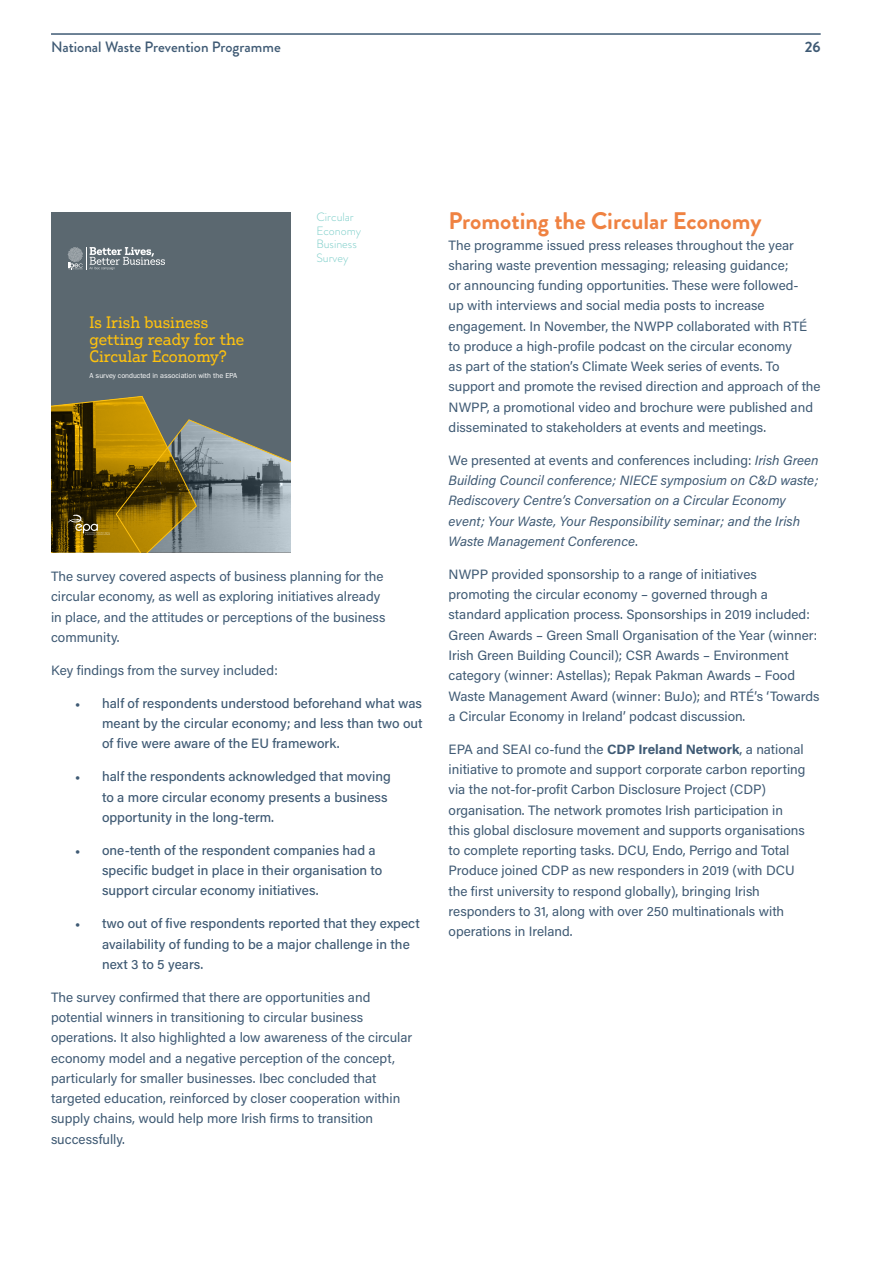
<style>
.page{position:relative;width:893px;height:1263px;background:#fff}
.page>*{position:absolute;margin:0;border:0;box-sizing:border-box;transform-origin:0 0}
.t1{font:700 24px "Brandon Grotesque";color:#ef8242}
.t2{font:16.05px/17px "Justus Pro";letter-spacing:-.005em;color:#ffc20e}
.t3{font:500 15px "Brandon Grotesque";color:#3f5a74}
.t4{font:700 15px "Brandon Grotesque";color:#3f5a74}
.t5{font:13.5px/20.2px "Acumin Pro";color:#3f5a74}
.t6{font:500 13.5px/20.2px "Acumin Pro";color:#3f5a74}
.t7{font:italic 13.5px/20.2px "Acumin Pro";color:#3f5a74}
.t8{font:300 12px/13.5px "Brandon Grotesque";color:#7acdc8}
.t9{font:7.2px "ITC Franklin Gothic Std";letter-spacing:-.005em;color:#fff}
.s1{font-family:"Brandon Grotesque";font-weight:700}
.s2{font-style:normal}
.s3{font-weight:700}
</style>
<div class="page">
<div style="left:51px;top:213px;width:240px;height:339px;background:#5b6870"></div>
<svg style="left:68px;top:247px;width:97px;height:23px"></svg>
<svg style="left:51px;top:396px;width:240px;height:156px"></svg>
<hr style="left:51px;top:33px;width:770px;height:2px;background:#3f5a74">
<p class="t3" style="left:51px;top:36px;width:231px">National Waste Prevention Programme</p>
<p class="t4" style="left:805px;top:36px;width:17px">26</p>
<p class="t2" style="left:89px;top:313px;width:156px">Is Irish business getting ready for the<br>Circular Economy?</p>
<p class="t9" style="left:89px;top:371px;width:149px">A survey conducted in association with the EPA</p>
<p class="t8" style="left:316px;top:211px;width:46px">Circular<br>Economy<br>Business<br>Survey</p>
<p class="t5" style="left:51px;top:566px;width:336px">The survey covered aspects of business planning for the circular economy, as well as exploring initiatives already in place, and the attitudes or perceptions of the business community.</p>
<p class="t5" style="left:51px;top:659px;width:228px">Key findings from the survey included:</p>
<p class="t6" style="left:102px;top:692px;width:322px;text-align:justify;text-indent:-27px"><span class="s1">•</span> half of respondents understood beforehand what was meant by the circular economy; and less than two out of five were aware of the EU framework.</p>
<p class="t6" style="left:102px;top:766px;width:290px;text-indent:-27px"><span class="s1">•</span> half the respondents acknowledged that moving to a more circular economy presents a business opportunity in the long-term.</p>
<p class="t6" style="left:102px;top:839px;width:282px;text-indent:-27px"><span class="s1">•</span> one-tenth of the respondent companies had a specific budget in place in their organisation to support circular economy initiatives.</p>
<p class="t6" style="left:102px;top:913px;width:319px;text-indent:-27px"><span class="s1">•</span> two out of five respondents reported that they expect availability of funding to be a major challenge in the next 3 to 5 years.</p>
<p class="t5" style="left:51px;top:986px;width:363px">The survey confirmed that there are opportunities and potential winners in transitioning to circular business operations. It also highlighted a low awareness of the circular economy model and a negative perception of the concept, particularly for smaller businesses. Ibec concluded that targeted education, reinforced by closer cooperation within supply chains, would help more Irish firms to transition successfully.</p>
<h1 class="t1" style="left:449px;top:204px;width:314px">Promoting the Circular Economy</h1>
<p class="t5" style="left:449px;top:234px;width:374px">The programme issued press releases throughout the year sharing waste prevention messaging; releasing guidance;<br>or announcing funding opportunities. These were followed-<br>up with interviews and social media posts to increase engagement. In November, the NWPP collaborated with RTÉ to produce a high-profile podcast on the circular economy<br>as part of the station’s Climate Week series of events. To support and promote the revised direction and approach of the NWPP, a promotional video and brochure were published and disseminated to stakeholders at events and meetings.</p>
<p class="t7" style="left:449px;top:449px;width:372px"><span class="s2">We presented at events and conferences including:</span> Irish Green Building Council conference; NIECE symposium on C&amp;D waste; Rediscovery Centre’s Conversation on a Circular Economy event; Your Waste, Your Responsibility seminar; and the Irish Waste Management Conference<span class="s2">.</span></p>
<p class="t5" style="left:449px;top:564px;width:372px">NWPP provided sponsorship to a range of initiatives promoting the circular economy – governed through a standard application process. Sponsorships in 2019 included:<br>Green Awards – Green Small Organisation of the Year (winner:<br>Irish Green Building Council); CSR Awards – Environment category (winner: Astellas); Repak Pakman Awards – Food Waste Management Award (winner: BuJo); and RTÉ’s ‘Towards a Circular Economy in Ireland’ podcast discussion.</p>
<p class="t5" style="left:449px;top:738px;width:358px">EPA and SEAI co-fund the <span class="s3">CDP Ireland Network</span>, a national initiative to promote and support corporate carbon reporting via the not-for-profit Carbon Disclosure Project (CDP) organisation. The network promotes Irish participation in this global disclosure movement and supports organisations to complete reporting tasks. DCU, Endo, Perrigo and Total Produce joined CDP as new responders in 2019 (with DCU the first university to respond globally), bringing Irish responders to 31, along with over 250 multinationals with operations in Ireland.</p>
</div>
